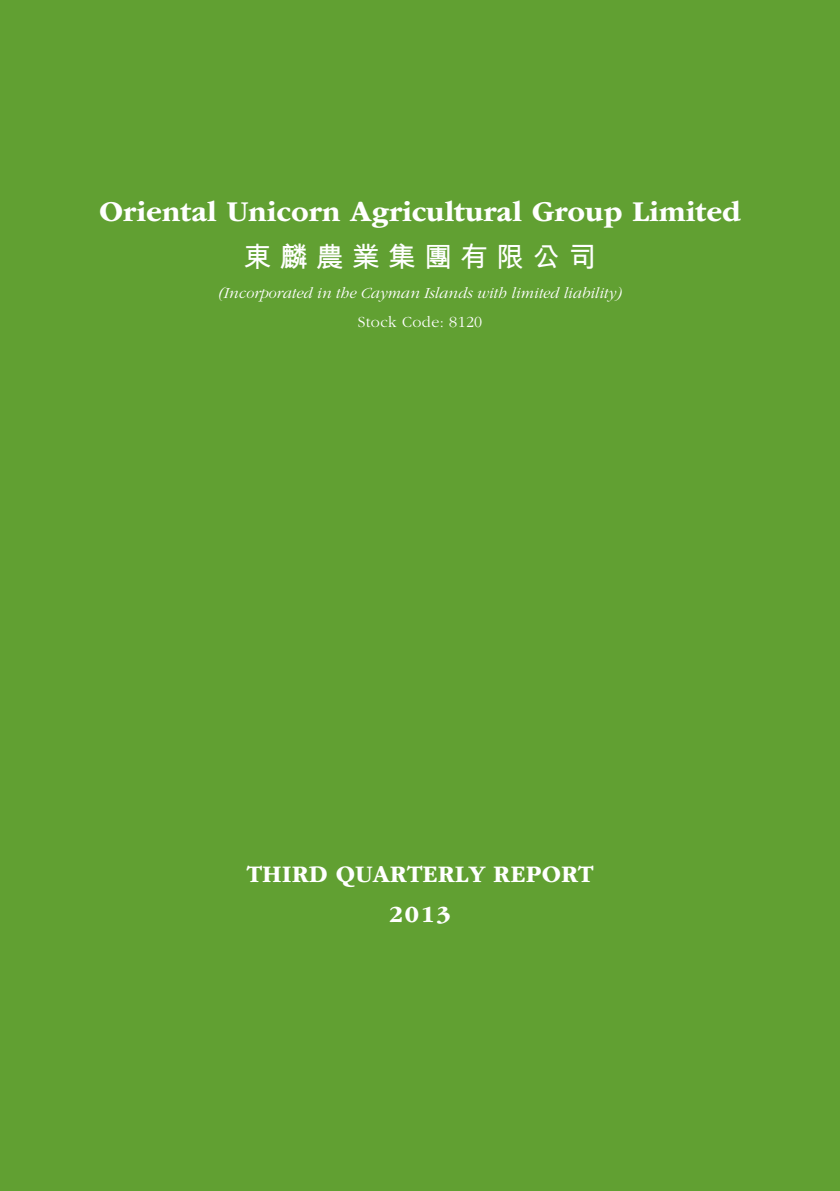
<style>
.page{position:relative;width:840px;height:1191px;background:#fff}
.page>*{position:absolute;margin:0;border:0;box-sizing:border-box;transform-origin:0 0}
.t1{font:700 30px "ITC Garamond Std";color:#fff}
.t2{font:700 28px "M Hei HK";letter-spacing:.285em;color:#fff}
.t3{font:700 24.8px "ITC Garamond Std";letter-spacing:.005em;color:#fff}
.t4{font:700 24px "ITC Garamond Std";color:#fff}
.t5{font:italic 300 16px "ITC Garamond Std";color:#fff}
.t6{font:300 16px "ITC Garamond Std";letter-spacing:.03em;color:#fff}
</style>
<div class="page">
<div style="left:0;top:0;width:839px;height:1191px;background:#61a032"></div>
<h1 class="t1" style="left:99px;top:195px;width:642px">Oriental Unicorn Agricultural Group Limited</h1>
<h2 class="t2" style="left:243px;top:237px;width:354px">東麟農業集團有限公司</h2>
<p class="t5" style="left:218px;top:285px;width:406px">(Incorporated in the Cayman Islands with limited liability)</p>
<p class="t6" style="left:357px;top:313px;width:126px">Stock Code: 8120</p>
<h3 class="t3" style="left:246px;top:860px;width:348px">THIRD QUARTERLY REPORT</h3>
<h3 class="t4" style="left:389px;top:900px;width:63px">2013</h3>
</div>
